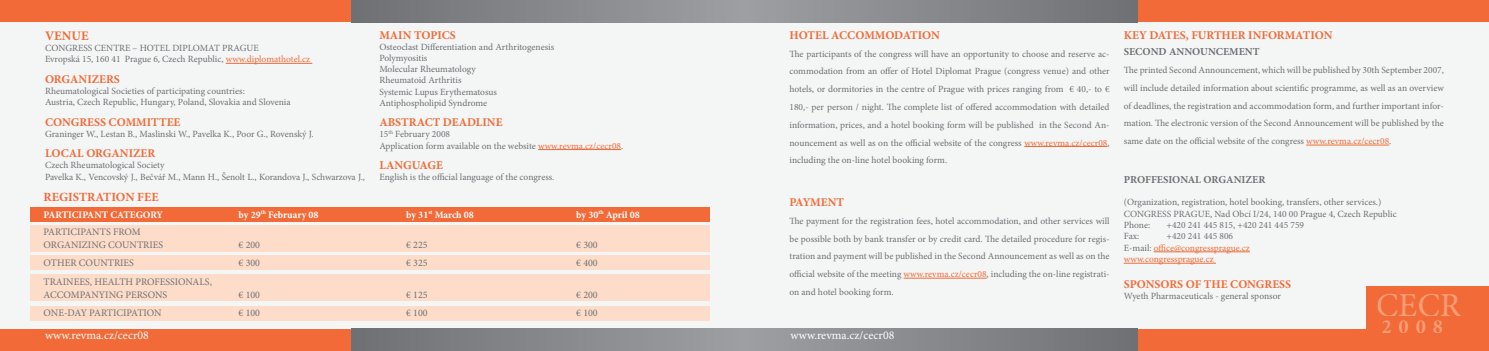
<style>
.page{position:relative;width:1489px;height:351px;background:#fff}
.page>*{position:absolute;margin:0;border:0;box-sizing:border-box;transform-origin:0 0}
.t1{font:33.62px "Minion Pro";color:#f79e76}
.t2{font:700 20.12px "Minion Pro";color:#f79e76}
.t3{font:700 13px "Minion Pro";color:#f26a37}
.t4{font:700 12.5px "Minion Pro";color:#f26a37}
.t5{font:700 11.88px "Minion Pro";color:#f26a37}
.t6{font:11.88px "Minion Pro";color:#fff}
.t7{font:700 10.62px "Minion Pro";color:#6f7073}
.t8{font:10px/12.5px "Minion Pro";color:#6f7073}
.t9{font:700 10px "Minion Pro";color:#fff}
.t10{font:9.5px/17.8px "Minion Pro";color:#6f7073}
.t11{font:9.5px/11.4px "Minion Pro";color:#f26a37}
.s1{color:#f26a37}
.s2{color:#6f7073}
</style>
<div class="page">
<div style="left:744px;top:0;width:744px;height:351px;background:#f4f5f5"></div>
<div style="left:0;top:0;width:744px;height:351px;background:#f4f5f5"></div>
<div style="left:351px;top:329px;width:393px;height:22px;background:linear-gradient(to right,#6f7073,#9d9fa2)"></div>
<div style="left:0;top:329px;width:351px;height:22px;background:#f26a37"></div>
<div style="left:744px;top:329px;width:393px;height:22px;background:linear-gradient(to right,#9d9fa2,#6f7174)"></div>
<div style="left:1137px;top:329px;width:351px;height:22px;background:#f26a37"></div>
<hr style="left:226px;top:63px;width:86px;height:1px;background:#f26a37">
<hr style="left:538px;top:149px;width:83px;height:1px;background:#f26a37">
<hr style="left:1024px;top:146px;width:83px;height:1px;background:#f26a37">
<hr style="left:903px;top:278px;width:83px;height:1px;background:#f26a37">
<hr style="left:1305px;top:145px;width:84px;height:1px;background:#f26a37">
<hr style="left:1153px;top:251px;width:96px;height:1px;background:#f26a37">
<hr style="left:1123px;top:263px;width:92px;height:1px;background:#f26a37">
<div style="left:30px;top:306px;width:679px;height:14px;background:#fdddca"></div>
<div style="left:30px;top:274px;width:679px;height:27px;background:#fdddca"></div>
<div style="left:30px;top:255px;width:679px;height:15px;background:#fdddca"></div>
<div style="left:30px;top:225px;width:679px;height:26px;background:#fdddca"></div>
<div style="left:30px;top:207px;width:679px;height:14px;background:#f26a37"></div>
<div style="left:351px;top:0;width:393px;height:22px;background:linear-gradient(to right,#6f7073,#9d9fa2)"></div>
<div style="left:0;top:0;width:351px;height:22px;background:#f26a37"></div>
<div style="left:744px;top:0;width:393px;height:22px;background:linear-gradient(to right,#9d9fa2,#6f7174)"></div>
<div style="left:1137px;top:0;width:351px;height:22px;background:#f26a37"></div>
<div style="left:1366px;top:286px;width:122px;height:65px;background:#f26a37"></div>
<h3 class="t3" style="left:45px;top:28px;width:45px">VENUE</h3>
<p class="t10" style="left:45px;top:43px;width:267px;line-height:11.4px">CONGRESS CENTRE – HOTEL DIPLOMAT PRAGUE<br>Evropská 15, 160 41 Prague 6, Czech Republic, <span class="s1">www.diplomathotel.cz</span></p>
<p class="t5" style="left:45px;top:72px;width:76px">ORGANIZERS</p>
<p class="t10" style="left:45px;top:86px;width:247px;line-height:11.4px">Rheumatological Societies of participating countries:<br>Austria, Czech Republic, Hungary, Poland, Slovakia and Slovenia</p>
<p class="t5" style="left:45px;top:115px;width:137px">CONGRESS COMMITTEE</p>
<p class="t10" style="left:45px;top:125px;width:270px">Graninger W., Lestan B., Maslinski W., Pavelka K., Poor G., Rovenský J.</p>
<p class="t5" style="left:45px;top:146px;width:112px">LOCAL ORGANIZER</p>
<p class="t10" style="left:45px;top:160px;width:321px;line-height:11.4px">Czech Rheumatological Society<br>Pavelka K., Vencovský J., Bečvář M., Mann H., Šenolt L., Korandova J., Schwarzova J.,</p>
<p class="t5" style="left:379px;top:28px;width:78px">MAIN TOPICS</p>
<p class="t10" style="left:379px;top:42px;width:176px;line-height:11.1px">Osteoclast Differentiation and Arthritogenesis<br>Polymyositis<br>Molecular Rheumatology<br>Rheumatoid Arthritis<br>Systemic Lupus Erythematosus<br>Antiphospholipid Syndrome</p>
<p class="t5" style="left:379px;top:115px;width:125px">ABSTRACT DEADLINE</p>
<p class="t10" style="left:379px;top:129px;width:245px;line-height:11.4px">15<sup>th</sup> February 2008<br>Application form available on the website <span class="s1">www.revma.cz/cecr08</span>.</p>
<p class="t5" style="left:379px;top:158px;width:65px">LANGUAGE</p>
<p class="t10" style="left:379px;top:169px;width:176px">English is the official language of the congress.</p>
<h3 class="t4" style="left:43px;top:189px;width:117px">REGISTRATION FEE</h3>
<p class="t9" style="left:43px;top:208px;width:121px">PARTICIPANT CATEGORY</p>
<p class="t9" style="left:238px;top:208px;width:81px">by 29<sup>th</sup> February 08</p>
<p class="t9" style="left:406px;top:208px;width:69px">by 31<sup>st</sup> March 08</p>
<p class="t9" style="left:576px;top:208px;width:65px">by 30<sup>th</sup> April 08</p>
<p class="t8" style="left:43px;top:226px;width:121px">PARTICIPANTS FROM<br>ORGANIZING COUNTRIES</p>
<p class="t8" style="left:238px;top:238px;width:23px">€ 200</p>
<p class="t8" style="left:406px;top:238px;width:23px">€ 225</p>
<p class="t8" style="left:576px;top:238px;width:23px">€ 300</p>
<p class="t8" style="left:43px;top:257px;width:92px">OTHER COUNTRIES</p>
<p class="t8" style="left:238px;top:257px;width:23px">€ 300</p>
<p class="t8" style="left:406px;top:257px;width:23px">€ 325</p>
<p class="t8" style="left:576px;top:257px;width:23px">€ 400</p>
<p class="t8" style="left:43px;top:276px;width:170px">TRAINEES, HEALTH PROFESSIONALS,<br>ACCOMPANYING PERSONS</p>
<p class="t8" style="left:238px;top:288px;width:23px">€ 100</p>
<p class="t8" style="left:406px;top:288px;width:23px">€ 125</p>
<p class="t8" style="left:576px;top:288px;width:23px">€ 200</p>
<p class="t5" style="left:789px;top:28px;width:152px">HOTEL ACCOMMODATION</p>
<p class="t10" style="left:789px;top:45px;width:321px;text-align:justify">The participants of the congress will have an opportunity to choose and reserve ac&shy;commodation from an offer of Hotel Diplomat Prague (congress venue) and other hotels, or dormitories in the centre of Prague with prices ranging from € 40,- to € 180,- per person / night. The complete list of offered accommodation with detailed information, prices, and a hotel booking form will be published in the Second An&shy;nouncement as well as on the official website of the congress <span class="s1">www.revma.cz/cecr08</span>, including the on-line hotel booking form.</p>
<p class="t5" style="left:789px;top:195px;width:56px">PAYMENT</p>
<p class="t10" style="left:789px;top:212px;width:321px;text-align:justify">The payment for the registration fees, hotel accommodation, and other services will be possible both by bank transfer or by credit card. The detailed procedure for regis&shy;tration and payment will be published in the Second Announcement as well as on the official website of the meeting <span class="s1">www.revma.cz/cecr08</span>, including the on-line registrati&shy;on and hotel booking form.</p>
<p class="t8" style="left:43px;top:307px;width:120px">ONE-DAY PARTICIPATION</p>
<p class="t8" style="left:238px;top:307px;width:23px">€ 100</p>
<p class="t8" style="left:406px;top:307px;width:23px">€ 100</p>
<p class="t8" style="left:576px;top:307px;width:23px">€ 100</p>
<p class="t6" style="left:45px;top:328px;width:105px">www.revma.cz/cecr08</p>
<p class="t6" style="left:790px;top:328px;width:105px">www.revma.cz/cecr08</p>
<p class="t5" style="left:1123px;top:28px;width:210px">KEY DATES, FURTHER INFORMATION</p>
<p class="t7" style="left:1123px;top:45px;width:137px">SECOND ANNOUNCEMENT</p>
<p class="t10" style="left:1123px;top:61px;width:321px;text-align:justify">The printed Second Announcement, which will be published by 30th September 2007, will include detailed information about scientific programme, as well as an overview of deadlines, the registration and accommodation form, and further important infor&shy;mation. The electronic version of the Second Announcement will be published by the same date on the official website of the congress <span class="s1">www.revma.cz/cecr08</span>.</p>
<p class="t7" style="left:1123px;top:173px;width:143px">PROFFESIONAL ORGANIZER</p>
<p class="t10" style="left:1123px;top:197px;width:274px;line-height:11.4px">(Organization, registration, hotel booking, transfers, other services.)<br>CONGRESS PRAGUE, Nad Obcí I/24, 140 00 Prague 4, Czech Republic<br>Phone:</p>
<p class="t10" style="left:1166px;top:216px;width:139px">+420 241 445 815, +420 241 445 759</p>
<p class="t10" style="left:1123px;top:228px;width:17px">Fax:</p>
<p class="t11" style="left:1123px;top:231px;width:128px;text-indent:43px"><span class="s2">+420 241 445 806<br>E-mail:</span> office@congressprague.cz www.congressprague.cz</p>
<p class="t5" style="left:1123px;top:277px;width:169px">SPONSORS OF THE CONGRESS</p>
<p class="t10" style="left:1123px;top:288px;width:159px">Wyeth Pharmaceuticals - general sponsor</p>
<h1 class="t1" style="left:1375px;top:285px;width:86px">CECR</h1>
<h2 class="t2" style="left:1381px;top:314px;width:63px">2008</h2>
</div>
